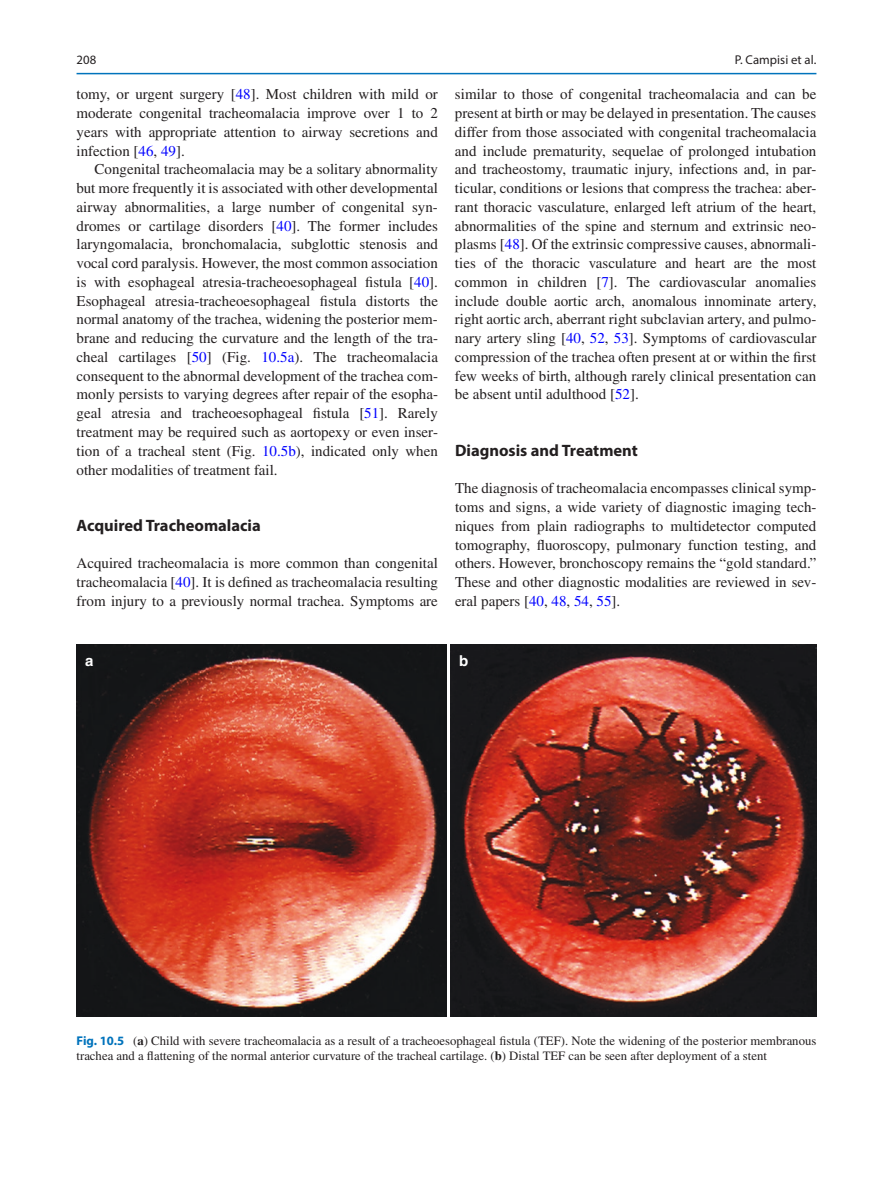
<style>
.page{position:relative;width:893px;height:1187px;background:#fff}
.page>*{position:absolute;margin:0;border:0;box-sizing:border-box;transform-origin:0 0}
.t1{font:700 16.5px "Myriad Pro";color:#231f20}
.t2{font:15px/18.8px "Times LT Std";color:#231f20;text-align:justify}
.t3{font:700 15px "Helvetica";color:#fff}
.t4{font:12.75px/15px "Times LT Std";color:#231f20}
.t5{font:12.75px "Myriad Pro Regular 2";letter-spacing:.005em;color:#231f20}
.t6{font:12.75px "Myriad Pro";color:#231f20}
.s1{color:#00f}
.s2{font-family:"Myriad Pro";font-weight:700;color:#0073bc}
.s3{font-weight:700}
</style>
<div class="page">
<img style="left:77px;top:644px;width:370px;height:371px">
<img style="left:451px;top:644px;width:365px;height:371px">
<hr style="left:77px;top:73px;width:739px;height:1px;background:#0073bc">
<p class="t6" style="left:77px;top:52px;width:21px">208</p>
<p class="t2" style="left:77px;top:85px;width:363px">tomy, or urgent surgery [<span class="s1">48</span>]. Most children with mild or moderate congenital tracheomalacia improve over 1 to 2 years with appropriate attention to airway secretions and infection [<span class="s1">46</span>, <span class="s1">49</span>].</p>
<p class="t2" style="left:77px;top:160px;width:363px;text-indent:18px">Congenital tracheomalacia may be a solitary abnormality but more frequently it is associated with other developmental airway abnormalities, a large number of congenital syn&shy;dromes or cartilage disorders [<span class="s1">40</span>]. The former includes laryngomalacia, bronchomalacia, subglottic stenosis and vocal cord paralysis. However, the most common association is with esophageal atresia-tracheoesophageal fistula [<span class="s1">40</span>].<br>Esophageal atresia-tracheoesophageal fistula distorts the normal anatomy of the trachea, widening the posterior mem&shy;brane and reducing the curvature and the length of the tra&shy;cheal cartilages [<span class="s1">50</span>] (Fig. <span class="s1">10.5a</span>). The tracheomalacia consequent to the abnormal development of the trachea com&shy;monly persists to varying degrees after repair of the esopha&shy;geal atresia and tracheoesophageal fistula [<span class="s1">51</span>]. Rarely treatment may be required such as aortopexy or even inser&shy;tion of a tracheal stent (Fig. <span class="s1">10.5b</span>), indicated only when other modalities of treatment fail.</p>
<p class="t1" style="left:77px;top:514px;width:186px">Acquired Tracheomalacia</p>
<p class="t2" style="left:77px;top:554px;width:363px">Acquired tracheomalacia is more common than congenital tracheomalacia [<span class="s1">40</span>]. It is defined as tracheomalacia resulting from injury to a previously normal trachea. Symptoms are</p>
<p class="t5" style="left:735px;top:52px;width:83px">P. Campisi et al.</p>
<p class="t2" style="left:455px;top:85px;width:363px">similar to those of congenital tracheomalacia and can be present at birth or may be delayed in presentation. The causes differ from those associated with congenital tracheomalacia and include prematurity, sequelae of prolonged intubation and tracheostomy, traumatic injury, infections and, in par&shy;ticular, conditions or lesions that compress the trachea: aber&shy;rant thoracic vasculature, enlarged left atrium of the heart, abnormalities of the spine and sternum and extrinsic neo&shy;plasms [<span class="s1">48</span>]. Of the extrinsic compressive causes, abnormali&shy;ties of the thoracic vasculature and heart are the most common in children [<span class="s1">7</span>]. The cardiovascular anomalies include double aortic arch, anomalous innominate artery, right aortic arch, aberrant right subclavian artery, and pulmo&shy;nary artery sling [<span class="s1">40</span>, <span class="s1">52</span>, <span class="s1">53</span>]. Symptoms of cardiovascular compression of the trachea often present at or within the first few weeks of birth, although rarely clinical presentation can be absent until adulthood [<span class="s1">52</span>].</p>
<p class="t1" style="left:455px;top:439px;width:184px">Diagnosis and Treatment</p>
<p class="t2" style="left:455px;top:479px;width:363px">The diagnosis of tracheomalacia encompasses clinical symp&shy;toms and signs, a wide variety of diagnostic imaging tech&shy;niques from plain radiographs to multidetector computed tomography, fluoroscopy, pulmonary function testing, and others. However, bronchoscopy remains the “gold standard.” These and other diagnostic modalities are reviewed in sev&shy;eral papers [<span class="s1">40</span>, <span class="s1">48</span>, <span class="s1">54</span>, <span class="s1">55</span>].</p>
<p class="t3" style="left:85px;top:651px;width:10px">a</p>
<p class="t3" style="left:459px;top:651px;width:11px">b</p>
<p class="t4" style="left:77px;top:1032px;width:741px"><span class="s2">Fig. 10.5</span> (<span class="s3">a</span>) Child with severe tracheomalacia as a result of a tracheoesophageal fistula (TEF). Note the widening of the posterior membranous trachea and a flattening of the normal anterior curvature of the tracheal cartilage. (<span class="s3">b</span>) Distal TEF can be seen after deployment of a stent</p>
</div>
